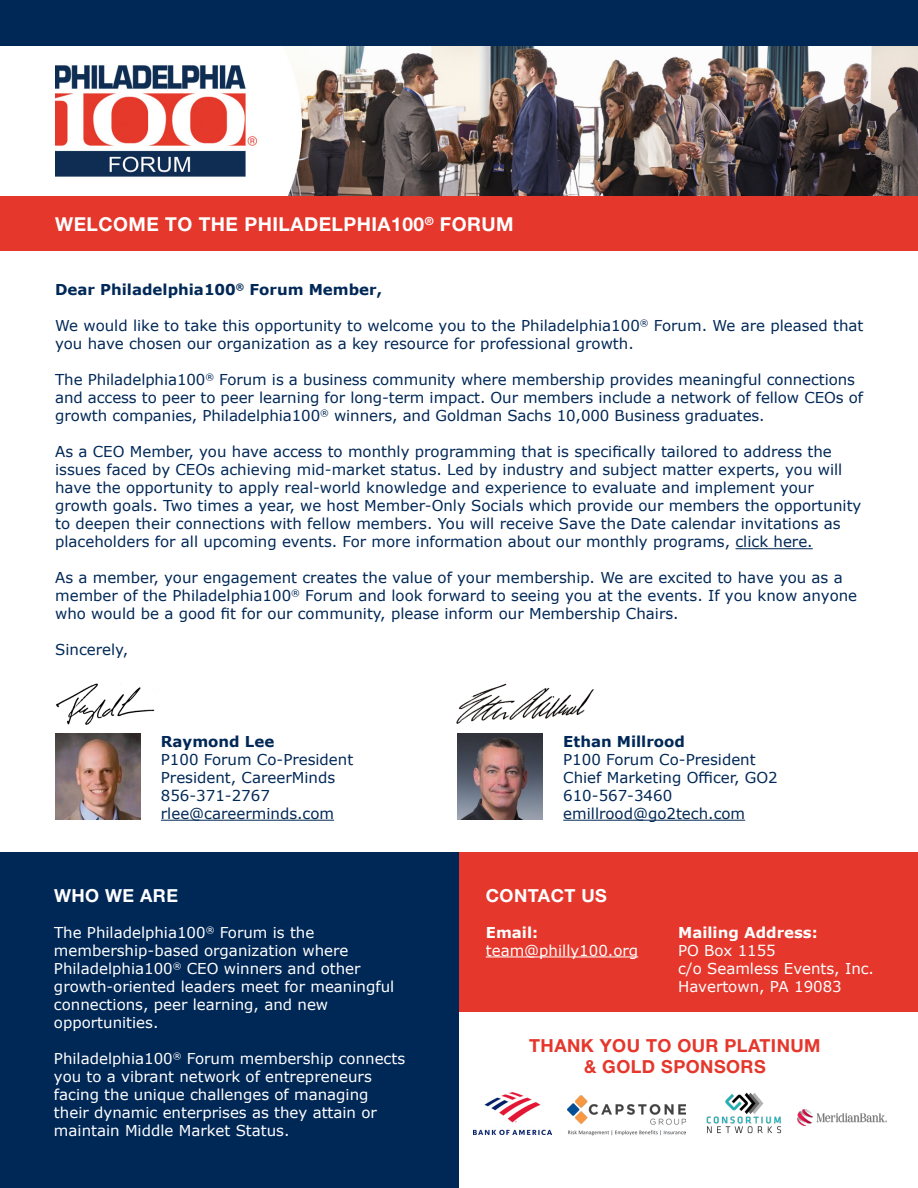
<style>
.page{position:relative;width:918px;height:1188px;background:#fff}
.page>*{position:absolute;margin:0;border:0;box-sizing:border-box;transform-origin:0 0}
.t1{font:700 19.2px "Helvetica Neue LT Std";letter-spacing:.025em;color:#fff}
.t2{font:700 18px/21px "Helvetica Neue LT Std";letter-spacing:.025em;color:#e5372c;text-align:center}
.t3{font:700 18px "Helvetica Neue LT Std";letter-spacing:.025em;color:#fff}
.t4{font:15px/18px "Verdana";color:#002857}
.t5{font:15px/18px "Verdana";color:#fff}
.t6{font:700 15px "Verdana";color:#002857}
.t7{font:700 15px "Verdana";color:#fff}
</style>
<div class="page">
<div style="left:458px;top:853px;width:460px;height:159px;background:#e5372c"></div>
<div style="left:0;top:853px;width:459px;height:335px;background:#002857"></div>
<hr style="left:736px;top:548px;width:77px;height:1px;background:#002857">
<hr style="left:486px;top:957px;width:152px;height:1px;background:#fff">
<img style="left:458px;top:734px;width:85px;height:85px">
<img style="left:55px;top:734px;width:86px;height:85px">
<img style="left:55px;top:45px;width:863px;height:151px">
<div style="left:0;top:0;width:918px;height:45px;background:#002857"></div>
<div style="left:0;top:196px;width:918px;height:55px;background:#e5372c"></div>
<img style="left:56px;top:683px;width:99px;height:42px">
<img style="left:456px;top:683px;width:138px;height:41px">
<hr style="left:563px;top:820px;width:182px;height:1px;background:#002857">
<hr style="left:161px;top:820px;width:173px;height:1px;background:#002857">
<img style="left:474px;top:1092px;width:77px;height:43px">
<img style="left:706px;top:1092px;width:76px;height:42px">
<img style="left:797px;top:1109px;width:90px;height:17px">
<img style="left:567px;top:1096px;width:119px;height:40px">
<p class="t1" style="left:55px;top:212px;width:460px">WELCOME TO THE PHILADELPHIA100<sup>®</sup> FORUM</p>
<p class="t6" style="left:55px;top:279px;width:328px">Dear Philadelphia100<sup>®</sup> Forum Member,</p>
<p class="t4" style="left:55px;top:317px;width:810px">We would like to take this opportunity to welcome you to the Philadelphia100<sup>®</sup> Forum. We are pleased that you have chosen our organization as a key resource for professional growth.</p>
<p class="t4" style="left:55px;top:371px;width:810px">The Philadelphia100<sup>®</sup> Forum is a business community where membership provides meaningful connections and access to peer to peer learning for long-term impact. Our members include a network of fellow CEOs of growth companies, Philadelphia100<sup>®</sup> winners, and Goldman Sachs 10,000 Business graduates.</p>
<p class="t4" style="left:55px;top:443px;width:808px">As a CEO Member, you have access to monthly programming that is specifically tailored to address the issues faced by CEOs achieving mid-market status. Led by industry and subject matter experts, you will have the opportunity to apply real-world knowledge and experience to evaluate and implement your growth goals. Two times a year, we host Member-Only Socials which provide our members the opportunity to deepen their connections with fellow members. You will receive Save the Date calendar invitations as placeholders for all upcoming events. For more information about our monthly programs, click here.</p>
<p class="t4" style="left:55px;top:569px;width:804px">As a member, your engagement creates the value of your membership. We are excited to have you as a member of the Philadelphia100<sup>®</sup> Forum and look forward to seeing you at the events. If you know anyone who would be a good fit for our community, please inform our Membership Chairs.</p>
<p class="t4" style="left:55px;top:641px;width:75px">Sincerely,</p>
<p class="t6" style="left:161px;top:731px;width:115px">Raymond Lee</p>
<p class="t4" style="left:161px;top:750px;width:194px">P100 Forum Co-President<br>President, CareerMinds<br>856-371-2767 rlee@careerminds.com</p>
<p class="t3" style="left:54px;top:884px;width:126px">WHO WE ARE</p>
<p class="t5" style="left:54px;top:923px;width:342px">The Philadelphia100<sup>®</sup> Forum is the membership-based organization where Philadelphia100<sup>®</sup> CEO winners and other growth-oriented leaders meet for meaningful connections, peer learning, and new opportunities.</p>
<p class="t5" style="left:54px;top:1049px;width:353px">Philadelphia100<sup>®</sup> Forum membership connects you to a vibrant network of entrepreneurs facing the unique challenges of managing their dynamic enterprises as they attain or maintain Middle Market Status.</p>
<p class="t6" style="left:563px;top:731px;width:123px">Ethan Millrood</p>
<p class="t4" style="left:563px;top:750px;width:216px">P100 Forum Co-President<br>Chief Marketing Officer, GO2<br>610-567-3460 emillrood@go2tech.com</p>
<p class="t3" style="left:486px;top:884px;width:123px">CONTACT US</p>
<p class="t7" style="left:486px;top:922px;width:54px">Email:</p>
<p class="t5" style="left:486px;top:941px;width:154px">team@philly100.org</p>
<p class="t7" style="left:678px;top:922px;width:141px">Mailing Address:</p>
<p class="t5" style="left:678px;top:941px;width:197px">PO Box 1155<br>c/o Seamless Events, Inc.<br>Havertown, PA 19083</p>
<p class="t2" style="left:529px;top:1035px;width:293px">THANK YOU TO OUR PLATINUM &amp; GOLD SPONSORS</p>
</div>
